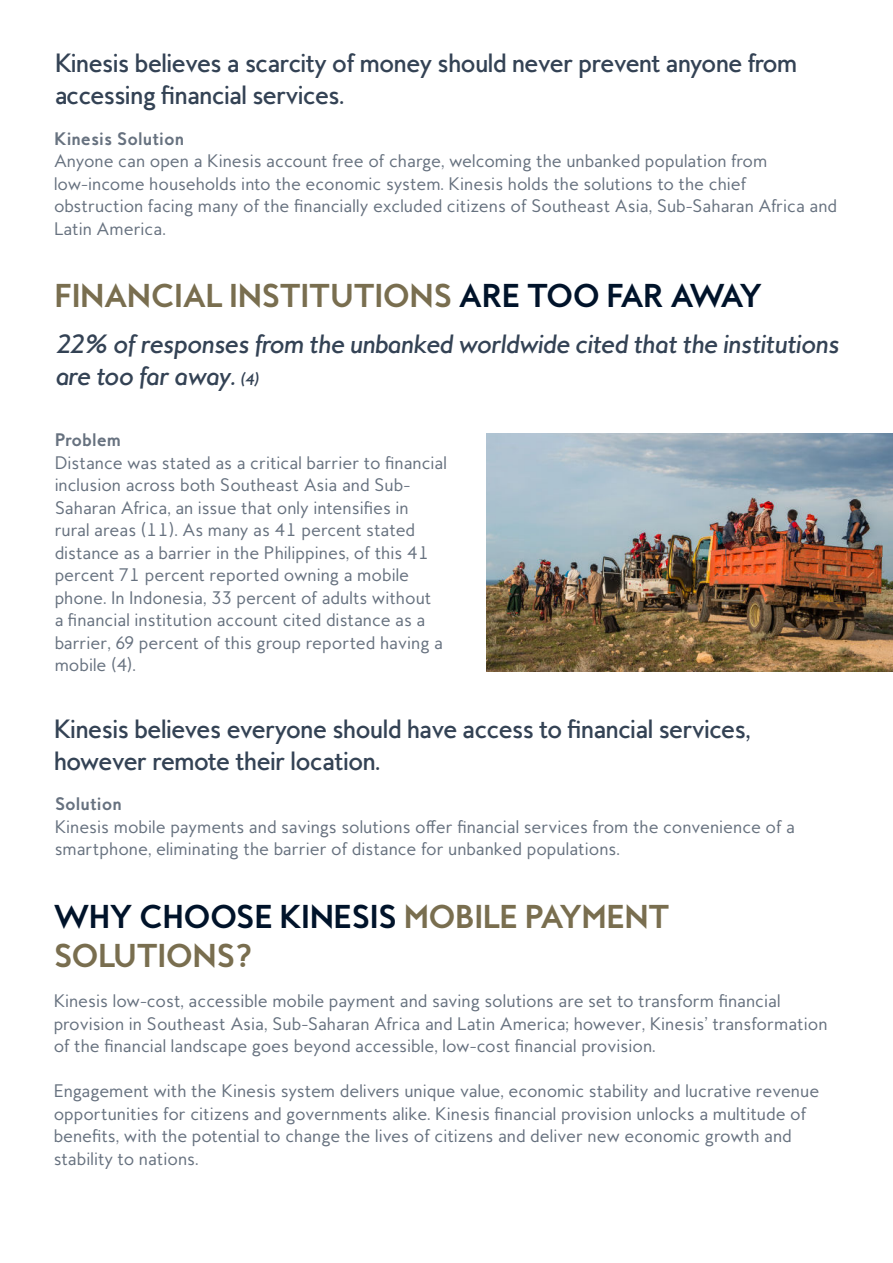
<style>
.page{position:relative;width:893px;height:1263px;background:#fff}
.page>*{position:absolute;margin:0;border:0;box-sizing:border-box;transform-origin:0 0}
.t1{font:700 30px/39px "MB Empire";letter-spacing:-.04em;color:#796e4f}
.t2{font:500 24px/31.5px "MB Empire";letter-spacing:-.04em;color:#00132a}
.t3{font:italic 500 24px/31.5px "MB Empire";letter-spacing:-.04em;color:#00132a}
.t4{font:16.5px/22.5px "MB Empire";color:#00132a}
.t5{font:700 16.5px "MB Empire";color:#00132a}
.s1{color:#00132a}
.s2{font-size:15px}
</style>
<div class="page">
<img style="left:486px;top:433px;width:407px;height:238px">
<h2 class="t2" style="left:54px;top:49px;width:745px">Kinesis believes a scarcity of money should never prevent anyone from accessing financial services.</h2>
<p class="t5" style="left:54px;top:131px;width:132px">Kinesis Solution</p>
<p class="t4" style="left:54px;top:151px;width:785px">Anyone can open a Kinesis account free of charge, welcoming the unbanked population from low-income households into the economic system. Kinesis holds the solutions to the chief obstruction facing many of the financially excluded citizens of Southeast Asia, Sub-Saharan Africa and Latin America.</p>
<h1 class="t1" style="left:54px;top:279px;width:710px">FINANCIAL INSTITUTIONS <span class="s1">ARE TOO FAR AWAY</span></h1>
<h2 class="t3" style="left:54px;top:330px;width:786px">22% of responses from the unbanked worldwide cited that the institutions are too far away. <span class="s2">(4)</span></h2>
<p class="t5" style="left:55px;top:433px;width:68px">Problem</p>
<p class="t4" style="left:55px;top:453px;width:394px">Distance was stated as a critical barrier to financial inclusion across both Southeast Asia and Sub-Saharan Africa, an issue that only intensifies in rural areas (11). As many as 41 percent stated distance as a barrier in the Philippines, of this 41 percent 71 percent reported owning a mobile phone. In Indonesia, 33 percent of adults without<br>a financial institution account cited distance as a barrier, 69 percent of this group reported having a mobile (4).</p>
<h2 class="t2" style="left:54px;top:716px;width:699px">Kinesis believes everyone should have access to financial services, however remote their location.</h2>
<p class="t5" style="left:55px;top:797px;width:69px">Solution</p>
<p class="t4" style="left:55px;top:816px;width:742px">Kinesis mobile payments and savings solutions offer financial services from the convenience of a smartphone, eliminating the barrier of distance for unbanked populations.</p>
<h1 class="t1" style="left:54px;top:901px;width:618px"><span class="s1">WHY CHOOSE KINESIS</span> MOBILE PAYMENT<br>SOLUTIONS?</h1>
<p class="t4" style="left:54px;top:991px;width:775px">Kinesis low-cost, accessible mobile payment and saving solutions are set to transform financial provision in Southeast Asia, Sub-Saharan Africa and Latin America; however, Kinesis’ transformation of the financial landscape goes beyond accessible, low-cost financial provision.</p>
<p class="t4" style="left:54px;top:1081px;width:767px">Engagement with the Kinesis system delivers unique value, economic stability and lucrative revenue opportunities for citizens and governments alike. Kinesis financial provision unlocks a multitude of benefits, with the potential to change the lives of citizens and deliver new economic growth and stability to nations.</p>
</div>
